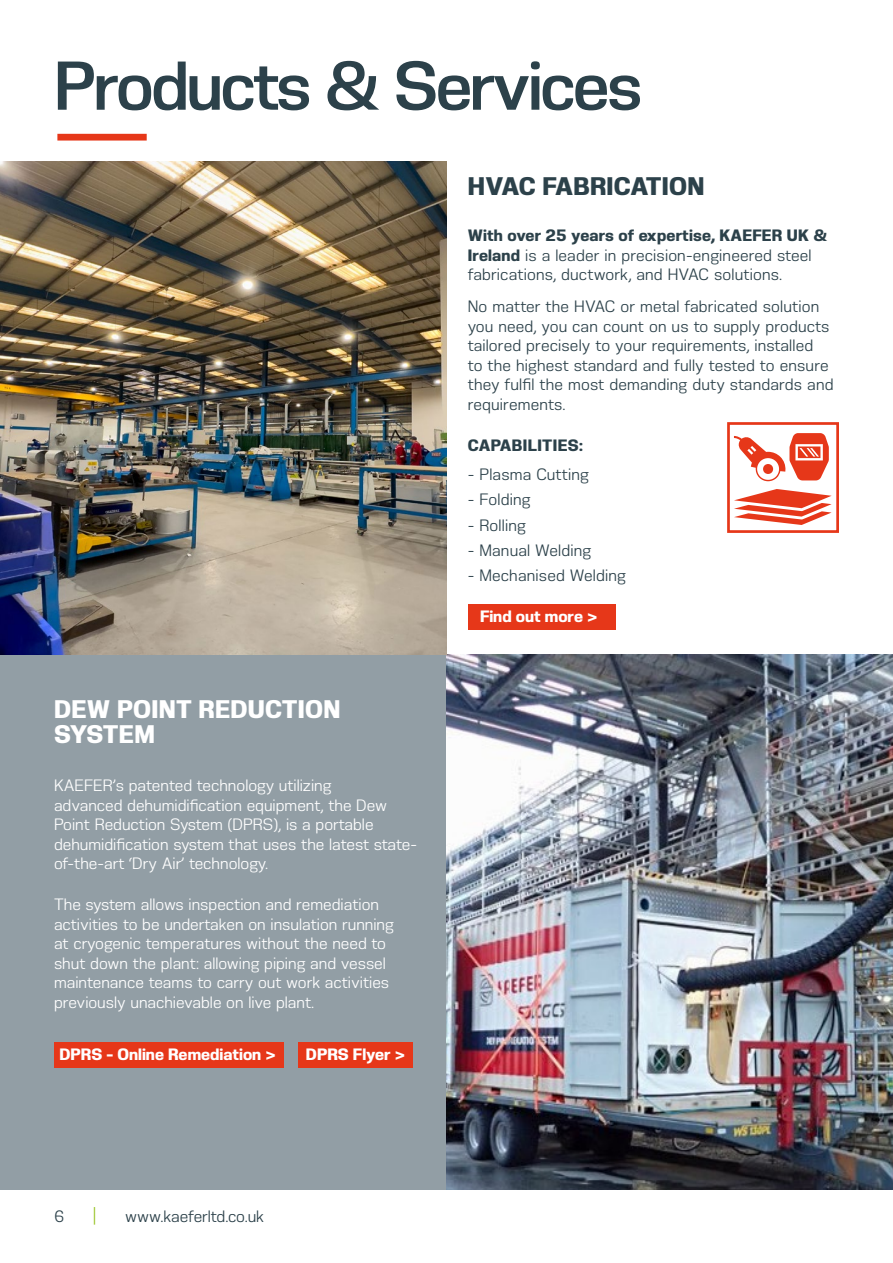
<style>
.page{position:relative;width:893px;height:1263px;background:#fff}
.page>*{position:absolute;margin:0;border:0;box-sizing:border-box;transform-origin:0 0}
.t1{font:500 69px "KAEFER";letter-spacing:-.04em;color:#2c414a}
.t2{font:700 25.5px/25.5px "KAEFER";letter-spacing:.01em;color:#fff}
.t3{font:700 25.5px "KAEFER";letter-spacing:.01em;color:#2c414a}
.t4{font:16.5px/19.5px "KAEFER";color:#fff}
.t5{font:16.5px/19.5px "KAEFER";letter-spacing:.01em;color:#2c414a}
.t6{font:700 16.5px "KAEFER";color:#fff}
.t7{font:700 16.5px "KAEFER";letter-spacing:.02em;color:#2c414a}
.t8{font:16.5px "KAEFER";color:#95c11f}
.s1{font-weight:700}
</style>
<div class="page">
<div style="left:0;top:655px;width:893px;height:534px;background:#929ea5"></div>
<div style="left:54px;top:1042px;width:230px;height:25px;background:#e63719"></div>
<div style="left:298px;top:1042px;width:115px;height:25px;background:#e63719"></div>
<img style="left:446px;top:655px;width:447px;height:534px">
<img style="left:0;top:162px;width:446px;height:493px">
<div style="left:57px;top:134px;width:90px;height:7px;background:#e63719"></div>
<div style="left:727px;top:422px;width:112px;height:111px;border:3px solid #e63719"></div>
<svg style="left:734px;top:489px;width:98px;height:36px"></svg>
<svg style="left:734px;top:433px;width:95px;height:48px"></svg>
<div style="left:468px;top:604px;width:147px;height:25px;background:#e63719"></div>
<h1 class="t1" style="left:54px;top:47px;width:590px">Products &amp; Services</h1>
<h2 class="t3" style="left:468px;top:172px;width:238px">HVAC FABRICATION</h2>
<p class="t5" style="left:468px;top:226px;width:361px"><span class="s1">With over 25 years of expertise, KAEFER UK &amp;<br>Ireland</span> is a leader in precision-engineered steel fabrications, ductwork, and HVAC solutions.</p>
<p class="t5" style="left:468px;top:297px;width:367px">No matter the HVAC or metal fabricated solution you need, you can count on us to supply products tailored precisely to your requirements, installed<br>to the highest standard and fully tested to ensure they fulfil the most demanding duty standards and requirements.</p>
<p class="t7" style="left:468px;top:436px;width:117px">CAPABILITIES:</p>
<p class="t5" style="left:468px;top:465px;width:123px">- Plasma Cutting</p>
<p class="t5" style="left:468px;top:490px;width:64px">- Folding</p>
<p class="t5" style="left:468px;top:515px;width:60px">- Rolling</p>
<p class="t5" style="left:468px;top:541px;width:125px">- Manual Welding</p>
<p class="t5" style="left:468px;top:566px;width:160px">- Mechanised Welding</p>
<h2 class="t2" style="left:54px;top:697px;width:288px">DEW POINT REDUCTION<br>SYSTEM</h2>
<p class="t4" style="left:54px;top:776px;width:365px">KAEFER’s patented technology utilizing<br>advanced dehumidification equipment, the Dew Point Reduction System (DPRS), is a portable dehumidification system that uses the latest state&shy;of-the-art ‘Dry Air’ technology.</p>
<p class="t4" style="left:54px;top:895px;width:341px">The system allows inspection and remediation activities to be undertaken on insulation running at cryogenic temperatures without the need to shut down the plant: allowing piping and vessel maintenance teams to carry out work activities previously unachievable on live plant.</p>
<p class="t6" style="left:306px;top:1045px;width:101px">DPRS Flyer &gt;</p>
<p class="t6" style="left:60px;top:1045px;width:218px">DPRS - Online Remediation &gt;</p>
<p class="t5" style="left:54px;top:1207px;width:12px">6</p>
<p class="t8" style="left:93px;top:1205px;width:6px">|</p>
<p class="t5" style="left:125px;top:1207px;width:141px">www.kaeferltd.co.uk</p>
<p class="t6" style="left:480px;top:607px;width:119px">Find out more &gt;</p>
</div>
